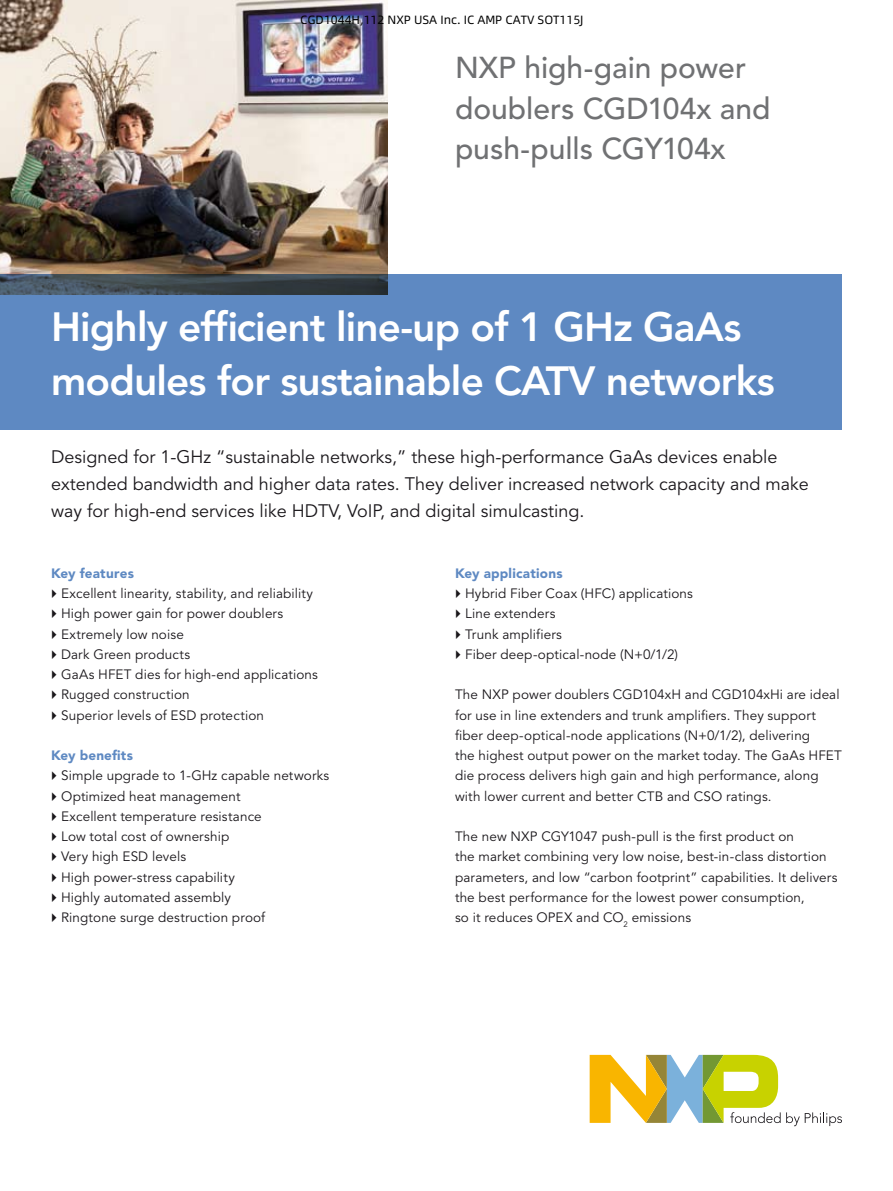
<style>
.page{position:relative;width:893px;height:1191px;background:#fff}
.page>*{position:absolute;margin:0;border:0;box-sizing:border-box;transform-origin:0 0}
.t1{font:800 40.5px/54px "Avenir LT Std";letter-spacing:-.02em;color:#fff}
.t2{font:500 30px/40.5px "Avenir LT Std";color:#707173}
.t3{font:18px/27px "Avenir LT Std";color:#1a171b}
.t4{font:13.5px/20.2px "Avenir LT Std";letter-spacing:.01em;color:#1a171b}
.t5{font:900 13.5px "Avenir LT Std";letter-spacing:.015em;color:#5e89c2}
.t6{font:12px "Alibaba Pu Hui Ti 3 55 Regular";color:#000}
</style>
<div class="page">
<img style="left:0;top:0;width:388px;height:274px">
<div style="left:0;top:274px;width:842px;height:155px;background:#5e89c2"></div>
<svg style="left:590px;top:1054px;width:252px;height:72px"></svg>
<p class="t6" style="left:300px;top:11px;width:285px">CGD1044H,112 NXP USA Inc. IC AMP CATV SOT115J</p>
<h2 class="t2" style="left:455px;top:48px;width:317px">NXP high-gain power doublers CGD104x and push-pulls CGY104x</h2>
<h1 class="t1" style="left:51px;top:300px;width:725px">Highly efficient line-up of 1 GHz GaAs modules for sustainable CATV networks</h1>
<p class="t3" style="left:51px;top:444px;width:759px">Designed for 1-GHz “sustainable networks,” these high-performance GaAs devices enable extended bandwidth and higher data rates. They deliver increased network capacity and make way for high-end services like HDTV, VoIP, and digital simulcasting.</p>
<p class="t5" style="left:51px;top:565px;width:84px">Key features</p>
<p class="t4" style="left:61px;top:583px;width:258px">Excellent linearity, stability, and reliability<br>High power gain for power doublers<br>Extremely low noise<br>Dark Green products<br>GaAs HFET dies for high-end applications<br>Rugged construction<br>Superior levels of ESD protection</p>
<p class="t5" style="left:51px;top:747px;width:84px">Key benefits</p>
<p class="t4" style="left:61px;top:766px;width:270px">Simple upgrade to 1-GHz capable networks<br>Optimized heat management<br>Excellent temperature resistance<br>Low total cost of ownership<br>Very high ESD levels<br>High power-stress capability<br>Highly automated assembly<br>Ringtone surge destruction proof</p>
<p class="t5" style="left:455px;top:565px;width:109px">Key applications</p>
<p class="t4" style="left:465px;top:583px;width:229px">Hybrid Fiber Coax (HFC) applications<br>Line extenders<br>Trunk amplifiers<br>Fiber deep-optical-node (N+0/1/2)</p>
<p class="t4" style="left:455px;top:685px;width:388px">The NXP power doublers CGD104xH and CGD104xHi are ideal for use in line extenders and trunk amplifiers. They support fiber deep-optical-node applications (N+0/1/2), delivering<br>the highest output power on the market today. The GaAs HFET die process delivers high gain and high performance, along with lower current and better CTB and CSO ratings.</p>
<p class="t4" style="left:455px;top:826px;width:384px">The new NXP CGY1047 push-pull is the first product on<br>the market combining very low noise, best-in-class distortion parameters, and low “carbon footprint” capabilities. It delivers the best performance for the lowest power consumption,<br>so it reduces OPEX and CO<sub>2</sub> emissions</p>
</div>
